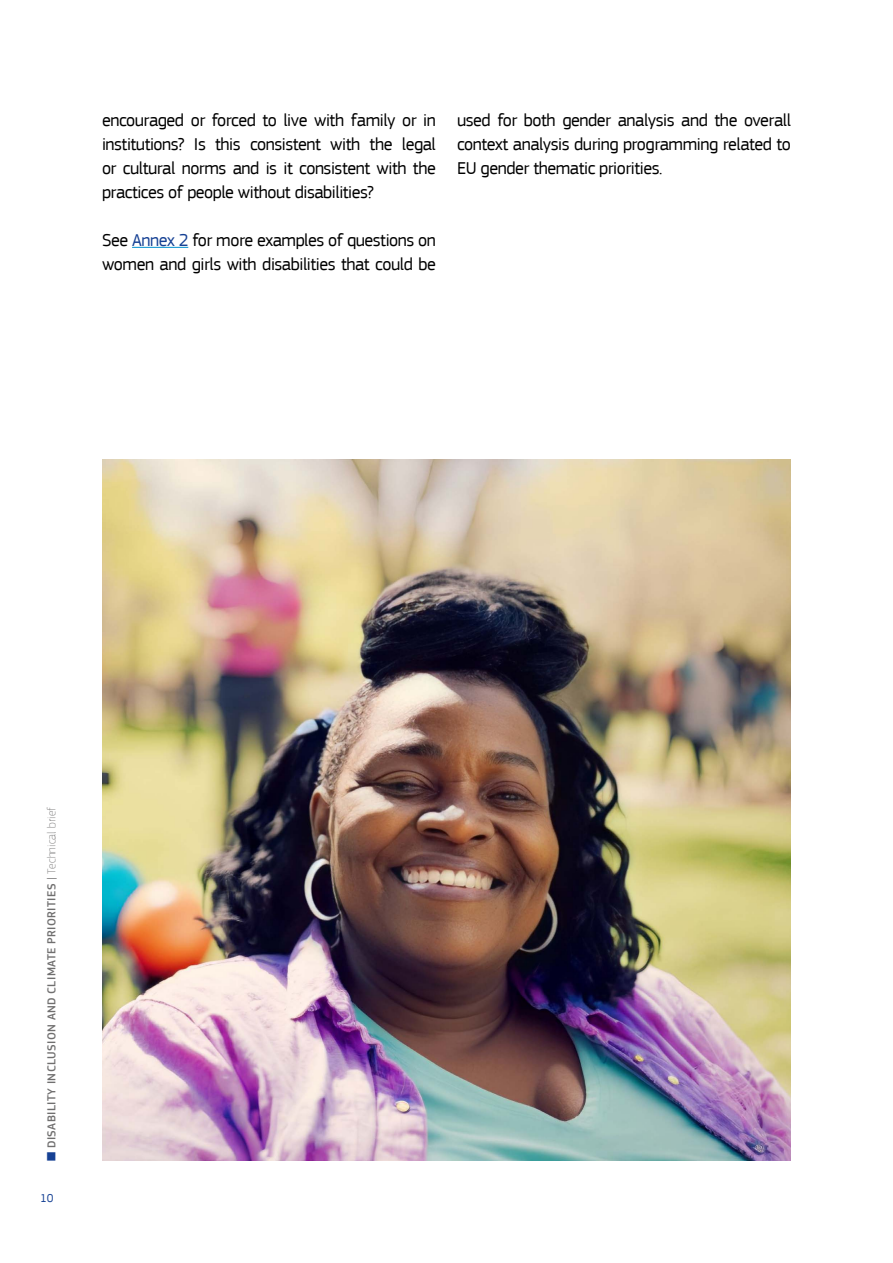
<style>
.page{position:relative;width:893px;height:1263px;background:#fff}
.page>*{position:absolute;margin:0;border:0;box-sizing:border-box;transform-origin:0 0}
.Bodytext{font:18px/24px "EC Square Sans Pro";letter-spacing:-.025em;color:#000;text-align:justify}
.t1{font:500 12px "EC Square Sans Pro";letter-spacing:.03em;color:#706f6f}
.t2{font:12px "EC Square Sans Pro";color:#164194}
.s1{color:#164194}
.s2{font-weight:400}
.s3{font-weight:100}
</style>
<div class="page">
<hr style="left:132px;top:247px;width:56px;height:1px;background:#008fcf">
<img style="left:102px;top:459px;width:689px;height:702px">
<p class="Bodytext" style="left:102px;top:108px;width:335px">encouraged or forced to live with family or in institutions? Is this consistent with the legal or cultural norms and is it consistent with the practices of people without disabilities?</p>
<p class="Bodytext" style="left:102px;top:228px;width:335px">See <span class="s1">Annex 2</span> for more examples of questions on women and girls with disabilities that could be</p>
<p class="Bodytext" style="left:457px;top:108px;width:335px">used for both gender analysis and the overall context analysis during programming related to EU gender thematic priorities.</p>
<p class="t1" style="left:45px;top:1161px;width:356px;rotate:-90deg"><span class="s1">■</span> DISABILITY INCLUSION AND CLIMATE PRIORITIES <span class="s2">|</span> <span class="s3">Technical brief</span></p>
<p class="t2" style="left:40px;top:1191px;width:15px">10</p>
</div>
